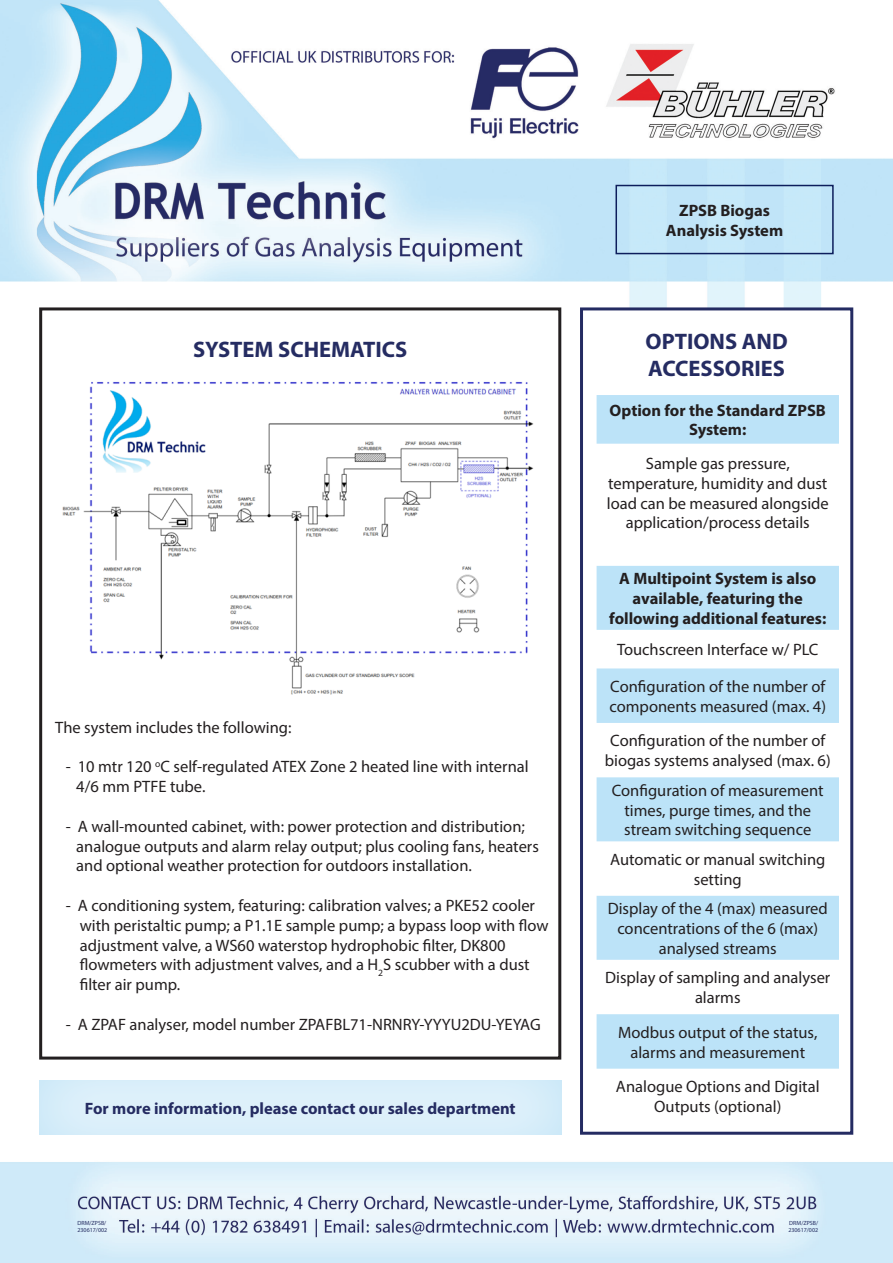
<style>
.page{position:relative;width:893px;height:1263px;background:#fff}
.page>*{position:absolute;margin:0;border:0;box-sizing:border-box;transform-origin:0 0}
.t1{font:700 22.5px "Myriad Pro";color:#252c62}
.t2{font:16.5px/19.8px "Myriad Pro";color:#231f20;text-align:center}
.t3{font:700 16.5px/19.8px "Myriad Pro";color:#231f20;text-align:center}
.t4{font:700 16.5px "Myriad Pro";color:#252c62}
.t5{font:6px/7.2px "Myriad Pro";color:#232c61}
</style>
<div class="page">
<img style="left:0;top:0;width:893px;height:1263px">
<div style="left:615px;top:185px;width:219px;height:69px;border:2px solid #0d1e5c"></div>
<div style="left:39px;top:307px;width:522px;height:752px;border:3px solid #231f20"></div>
<img style="left:60px;top:381px;width:481px;height:314px">
<div style="left:581px;top:309px;width:271px;height:824px;background:#fff"></div>
<div style="left:580px;top:307px;width:273px;height:828px;border:3px solid #242b62"></div>
<div style="left:36px;top:1078px;width:525px;height:57px;background:#dceffa"></div>
<svg style="left:597px;top:395px;width:242px;height:674px;fill:#bce3f8"></svg>
<p class="t1" style="left:193px;top:335px;width:216px">SYSTEM SCHEMATICS</p>
<p class="t2" style="left:55px;top:717px;width:238px">The system includes the following:</p>
<p class="t2" style="left:66px;top:757px;width:464px">- 10 mtr 120 <sup>o</sup>C self-regulated ATEX Zone 2 heated line with internal</p>
<p class="t2" style="left:76px;top:776px;width:131px">4/6 mm PTFE tube.</p>
<p class="t2" style="left:66px;top:816px;width:461px">- A wall-mounted cabinet, with: power protection and distribution;</p>
<p class="t2" style="left:76px;top:836px;width:464px">analogue outputs and alarm relay output; plus cooling fans, heaters</p>
<p class="t2" style="left:76px;top:856px;width:397px">and optional weather protection for outdoors installation.</p>
<p class="t2" style="left:66px;top:895px;width:471px">- A conditioning system, featuring: calibration valves; a PKE52 cooler</p>
<p class="t2" style="left:80px;top:915px;width:470px">with peristaltic pump; a P1.1E sample pump; a bypass loop with flow</p>
<p class="t2" style="left:80px;top:935px;width:427px">adjustment valve, a WS60 waterstop hydrophobic filter, DK800</p>
<p class="t2" style="left:80px;top:955px;width:451px">flowmeters with adjustment valves, and a H<sub>2</sub>S scubber with a dust</p>
<p class="t2" style="left:80px;top:974px;width:102px">filter air pump.</p>
<p class="t2" style="left:66px;top:1014px;width:476px">- A ZPAF analyser, model number ZPAFBL71-NRNRY-YYYU2DU-YEYAG</p>
<p class="t4" style="left:85px;top:1097px;width:432px">For more information, please contact our sales department</p>
<p class="t3" style="left:679px;top:200px;width:92px">ZPSB Biogas</p>
<p class="t3" style="left:666px;top:220px;width:119px">Analysis System</p>
<p class="t1" style="left:645px;top:326px;width:144px">OPTIONS AND</p>
<p class="t1" style="left:648px;top:353px;width:138px">ACCESSORIES</p>
<p class="t3" style="left:610px;top:400px;width:218px">Option for the Standard ZPSB<br>System:</p>
<p class="t2" style="left:646px;top:453px;width:145px">Sample gas pressure,</p>
<p class="t2" style="left:607px;top:473px;width:224px">temperature, humidity and dust load can be measured alongside application/process details</p>
<p class="t3" style="left:619px;top:568px;width:199px">A Multipoint System is also</p>
<p class="t3" style="left:633px;top:588px;width:172px">available, featuring the</p>
<p class="t3" style="left:609px;top:608px;width:219px">following additional features:</p>
<p class="t2" style="left:617px;top:640px;width:203px">Touchscreen Interface w/ PLC</p>
<p class="t2" style="left:609px;top:676px;width:218px;text-align:left">Configuration of the number of components measured (max. 4)</p>
<p class="t2" style="left:605px;top:731px;width:228px">Configuration of the number of biogas systems analysed (max. 6)</p>
<p class="t2" style="left:612px;top:780px;width:213px">Configuration of measurement times, purge times, and the stream switching sequence</p>
<p class="t2" style="left:610px;top:849px;width:217px">Automatic or manual switching setting</p>
<p class="t2" style="left:608px;top:898px;width:222px">Display of the 4 (max) measured concentrations of the 6 (max) analysed streams</p>
<p class="t2" style="left:605px;top:967px;width:227px">Display of sampling and analyser alarms</p>
<p class="t2" style="left:618px;top:1022px;width:201px">Modbus output of the status, alarms and measurement</p>
<p class="t2" style="left:616px;top:1076px;width:205px">Analogue Options and Digital<br>Outputs (optional)</p>
<p class="t5" style="left:77px;top:1219px;width:31px">DRM/ZPSB/<br>230617/002</p>
<p class="t5" style="left:788px;top:1219px;width:31px">DRM/ZPSB/<br>230617/002</p>
</div>
